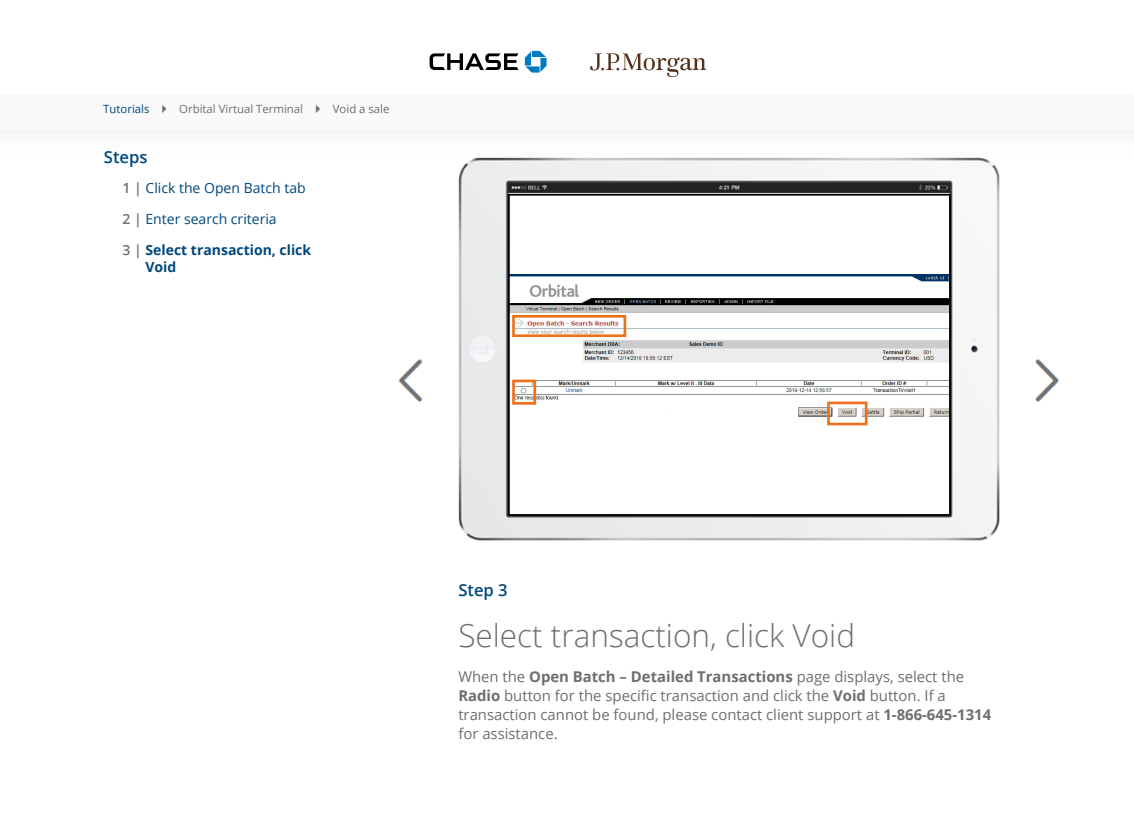
<style>
.page{position:relative;width:1134px;height:819px;background:#fff}
.page>*{position:absolute;margin:0;border:0;box-sizing:border-box;transform-origin:0 0}
.t1{font:300 31.5px "Open Sans";color:#6d6e71}
.t2{font:600 16.62px "Open Sans";color:#00477b}
.t3{font:14.88px/19.2px "Open Sans";color:#6d6e71}
.t4{font:14px "Open Sans";color:#00477b}
.t5{font:700 14px/16.8px "Open Sans";color:#00477b}
.t6{font:600 14px/30.8px "Open Sans";color:#6d6e71;text-align:justify}
.t7{font:11.38px "Open Sans";color:#6d6e71}
.t8{font:11.38px "Open Sans";color:#00477b}
.s1{font-weight:600;color:#6d6e71}
.s2{font-weight:700}
</style>
<div class="page">
<div style="left:0;top:95px;width:1134px;height:34px;background:#fafafa"></div>
<div style="left:0;top:129px;width:1134px;height:31px;background:#fbfcfd"></div>
<img style="left:1035px;top:359px;width:24px;height:43px">
<img style="left:398px;top:359px;width:25px;height:43px">
<img style="left:458px;top:158px;width:542px;height:382px">
<svg style="left:507px;top:193px;width:445px;height:324px"></svg>
<svg style="left:511px;top:314px;width:358px;height:113px"></svg>
<svg style="left:525px;top:51px;width:22px;height:22px"></svg>
<svg style="left:430px;top:53px;width:89px;height:17px"></svg>
<svg style="left:590px;top:53px;width:116px;height:24px"></svg>
<p class="t8" style="left:103px;top:101px;width:48px">Tutorials</p>
<p class="t7" style="left:179px;top:101px;width:125px">Orbital Virtual Terminal</p>
<p class="t7" style="left:333px;top:101px;width:58px">Void a sale</p>
<h2 class="t2" style="left:104px;top:145px;width:45px">Steps</h2>
<p class="t4" style="left:122px;top:179px;width:185px"><span class="s1">1</span> Click the Open Batch tab</p>
<p class="t4" style="left:122px;top:210px;width:156px"><span class="s1">2</span> Enter search criteria</p>
<p class="t5" style="left:146px;top:241px;width:167px;text-indent:-23px"><span class="s1">3</span> select transaction, click<br>Void</p>
<p class="t6" style="left:134px;top:173px;width:9px">| | |</p>
<h2 class="t2" style="left:458px;top:578px;width:51px">Step 3</h2>
<h2 class="t1" style="left:458px;top:614px;width:398px">Select transaction, click void</h2>
<p class="t3" style="left:458px;top:666px;width:534px">When the <span class="s2">Open batch – Detailed transactions</span> page displays, select the <span class="s2">radio</span> button for the specific transaction and click the <span class="s2">Void</span> button. If a transaction cannot be found, please contact client support at <span class="s2">1-866-645-1314 </span>for assistance.</p>
</div>
